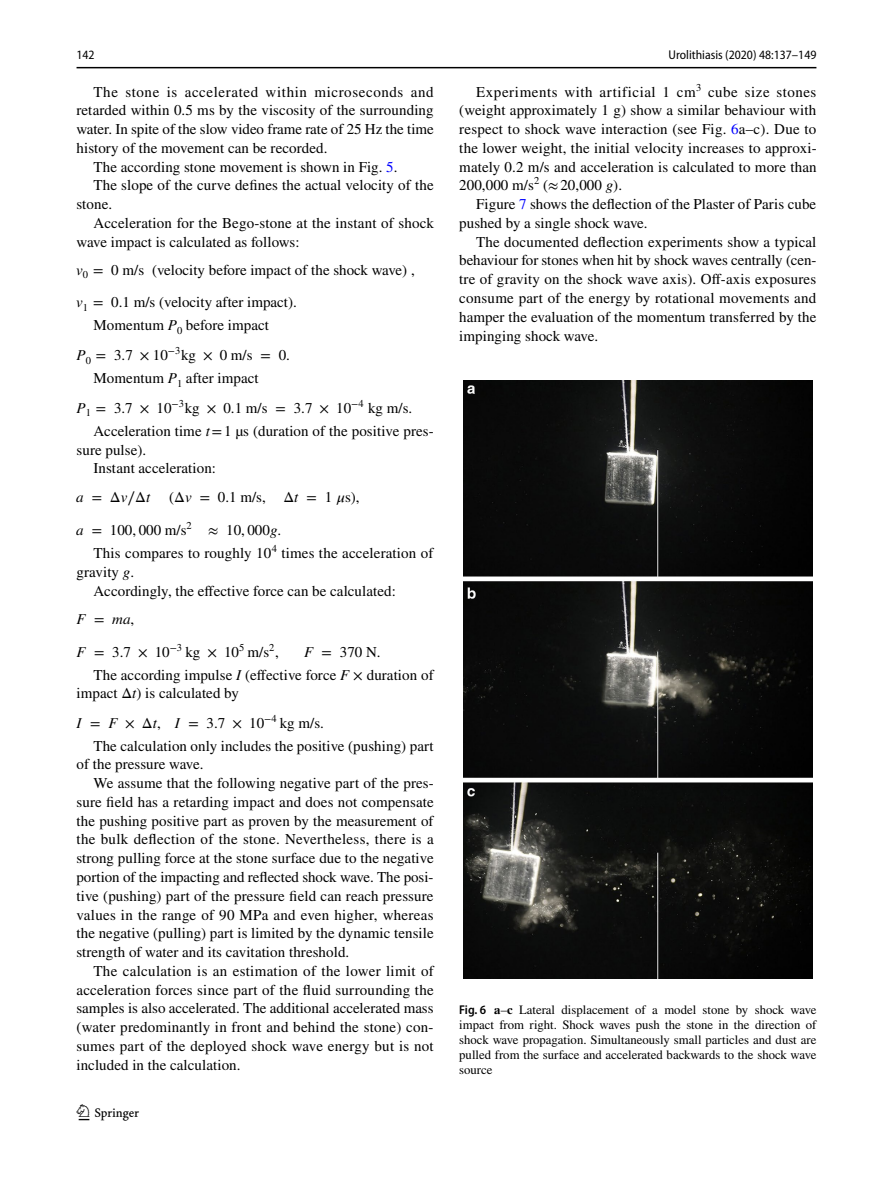
<style>
.page{position:relative;width:893px;height:1187px;background:#fff}
.page>*{position:absolute;margin:0;border:0;box-sizing:border-box;transform-origin:0 0}
.t1{font:22.5px "Springnew";color:#000}
.t2{font:15px/18.8px "STIX";letter-spacing:.005em;color:#000;text-align:justify}
.t3{font:15px "STIX General Regular 11";color:#000}
.t4{font:15px "STIX";letter-spacing:.04em;color:#000}
.t5{font:15px "STIX General Regular 5";letter-spacing:-.005em;color:#000}
.t6{font:15px "STIX General Regular 12";color:#000}
.t7{font:15px "STIX General Regular 9";color:#000}
.t8{font:15px "STIX General Regular 10";color:#000}
.t9{font:15px "STIX General Regular 7";color:#000}
.t10{font:15px "STIX General Regular 4";color:#000}
.t11{font:15px "STIX General Regular 6";color:#000}
.t12{font:15px "STIX Math Regular 6";color:#000}
.t13{font:15px "STIX General Italic 5";color:#000}
.t14{font:12.75px/15px "STIX";color:#000;text-align:justify}
.t15{font:semi-condensed 12.75px "Myriad Pro";color:#000}
.s1{color:#00f}
.s2{font-family:"STIX General Italic 8"}
.s3{font-family:"STIX Math Regular 11"}
.s4{font-family:"STIX General Italic 9"}
.s5{font-family:"STIX Math Regular 12"}
.s6{font-family:"STIX General Italic 10"}
.s7{font-family:"STIX Math Regular 4"}
.s8{font-family:"STIX General Italic 2"}
.s9{font-family:"STIX Math Regular 5"}
.s10{font-style:italic}
.s11{font-family:"STIX General Italic 3"}
.s12{font-family:"STIX Math Regular 6"}
.s13{font-family:"STIX Math";font-style:italic}
.s14{font-family:"STIX General Italic 4"}
.s15{font-family:"STIX Math Regular 7"}
.s16{font-family:"STIX Math Regular 8"}
.s17{font-family:"STIX General Regular 8"}
.s18{font-family:"STIX General Italic 6"}
.s19{font-family:"STIX Math Regular 9"}
.s20{font-family:"STIX General Italic 7"}
.s21{font-family:"STIX Math Regular 10"}
.s22{font-family:"Myriad Pro";font-weight:600;font-stretch:semi-condensed}
.s23{font-weight:700}
</style>
<div class="page">
<hr style="left:77px;top:67px;width:739px;height:1px;background:#000">
<div style="left:459px;top:381px;width:357px;height:597px;background:linear-gradient(to bottom,#fff,#fff)"></div>
<img style="left:463px;top:381px;width:349px;height:597px">
<p class="t15" style="left:77px;top:48px;width:20px">142</p>
<p class="t15" style="left:669px;top:48px;width:149px">Urolithiasis (2020) 48:137–149</p>
<p class="t4" style="left:94px;top:81px;width:342px">The stone is accelerated within microseconds and</p>
<p class="t2" style="left:77px;top:102px;width:359px">retarded within 0.5 ms by the viscosity of the surrounding</p>
<p class="t2" style="left:77px;top:121px;width:359px">water. In spite of the slow video frame rate of 25 Hz the time</p>
<p class="t2" style="left:77px;top:139px;width:252px">history of the movement can be recorded.</p>
<p class="t2" style="left:94px;top:158px;width:306px">The according stone movement is shown in Fig. <span class="s1">5</span>.</p>
<p class="t2" style="left:94px;top:177px;width:342px">The slope of the curve defines the actual velocity of the</p>
<p class="t2" style="left:77px;top:196px;width:37px">stone.</p>
<p class="t2" style="left:94px;top:214px;width:342px">Acceleration for the Bego-stone at the instant of shock</p>
<p class="t2" style="left:77px;top:233px;width:225px">wave impact is calculated as follows:</p>
<p class="t3" style="left:76px;top:264px;width:340px"><span class="s2">v</span><sub>0</sub> <span class="s3">=</span> 0 m/s (velocity before impact of the shock wave) ,</p>
<p class="t6" style="left:76px;top:297px;width:222px"><span class="s4">v</span><sub>1</sub> <span class="s5">=</span> 0.1 m/s (velocity after impact).</p>
<p class="t10" style="left:77px;top:349px;width:215px"><span class="s6">P</span><sub>0</sub> <span class="s7">=</span> 3.7 <span class="s7">×</span> 10<sup>−</sup><sup>3</sup>kg <span class="s7">×</span> 0 m/s <span class="s7">=</span> 0.</p>
<p class="t5" style="left:77px;top:402px;width:337px"><span class="s8">P</span><sub>1</sub> <span class="s9">=</span> 3.7 <span class="s9">×</span> 10<sup>−</sup><sup>3</sup>kg <span class="s9">×</span> 0.1 m/s <span class="s9">=</span> 3.7 <span class="s9">×</span> 10<sup>−</sup><sup>4</sup> kg m/s.</p>
<p class="t2" style="left:94px;top:317px;width:177px">Momentum <span class="s10">P</span><sub>0</sub> before impact</p>
<p class="t2" style="left:94px;top:370px;width:167px">Momentum <span class="s10">P</span><sub>1</sub> after impact</p>
<p class="t2" style="left:94px;top:422px;width:342px">Acceleration time <span class="s10">t</span>=1 µs (duration of the positive pres-</p>
<p class="t2" style="left:77px;top:441px;width:71px">sure pulse).</p>
<p class="t2" style="left:94px;top:460px;width:124px">Instant acceleration:</p>
<p class="t12" style="left:76px;top:491px;width:75px"><span class="s11">a</span> = Δ<span class="s11">v</span>∕Δ<span class="s11">t</span></p>
<p class="t11" style="left:169px;top:491px;width:192px"><span class="s12">(Δ</span><span class="s11">v</span> <span class="s12">=</span> 0.1 m/s, <span class="s12">Δ</span><span class="s11">t</span> <span class="s12">=</span> 1 <span class="s13">𝜇</span>s<span class="s12">)</span>,</p>
<p class="t9" style="left:76px;top:525px;width:206px"><span class="s14">a</span> <span class="s15">=</span> 100, 000 m/s<sup>2</sup> <span class="s15">≈</span> 10, 000<span class="s14">g</span>.</p>
<p class="t2" style="left:94px;top:544px;width:342px">This compares to roughly 10<sup>4</sup> times the acceleration of</p>
<p class="t2" style="left:77px;top:563px;width:59px">gravity <span class="s10">g</span>.</p>
<p class="t2" style="left:94px;top:582px;width:304px">Accordingly, the effective force can be calculated:</p>
<p class="t13" style="left:76px;top:614px;width:59px">F <span class="s16">=</span> ma<span class="s17">,</span></p>
<p class="t7" style="left:76px;top:646px;width:204px"><span class="s18">F</span> <span class="s19">=</span> 3.7 <span class="s19">×</span> 10<sup>−</sup><sup>3</sup> kg <span class="s19">×</span> 10<sup>5</sup> m/s<sup>2</sup>,</p>
<p class="t7" style="left:304px;top:646px;width:78px"><span class="s18">F</span> <span class="s19">=</span> 370 N.</p>
<p class="t2" style="left:77px;top:666px;width:359px;text-indent:17px">The according impulse <span class="s10">I</span> (effective force <span class="s10">F</span> × duration of impact Δ<span class="s10">t</span>) is calculated by</p>
<p class="t2" style="left:76px;top:737px;width:359px;text-indent:17px">The calculation only includes the positive (pushing) part of the pressure wave.</p>
<p class="t2" style="left:76px;top:774px;width:359px;text-indent:17px">We assume that the following negative part of the pres&shy;sure field has a retarding impact and does not compensate the pushing positive part as proven by the measurement of the bulk deflection of the stone. Nevertheless, there is a strong pulling force at the stone surface due to the negative portion of the impacting and reflected shock wave. The posi&shy;tive (pushing) part of the pressure field can reach pressure values in the range of 90 MPa and even higher, whereas the negative (pulling) part is limited by the dynamic tensile strength of water and its cavitation threshold.</p>
<p class="t2" style="left:76px;top:962px;width:359px;text-indent:17px">The calculation is an estimation of the lower limit of acceleration forces since part of the fluid surrounding the samples is also accelerated. The additional accelerated mass (water predominantly in front and behind the stone) con&shy;sumes part of the deployed shock wave energy but is not included in the calculation.</p>
<p class="t8" style="left:77px;top:717px;width:249px"><span class="s20">I</span> <span class="s21">=</span> <span class="s20">F</span> <span class="s21">× Δ</span><span class="s20">t</span>, <span class="s20">I</span> <span class="s21">=</span> 3.7 <span class="s21">×</span> 10<sup>−</sup><sup>4</sup> kg m/s.</p>
<h1 class="t1" style="left:79px;top:1104px;width:62px">1 3</h1>
<p class="t2" style="left:459px;top:83px;width:359px;text-indent:17px">Experiments with artificial 1 cm<sup>3</sup> cube size stones (weight approximately 1 g) show a similar behaviour with respect to shock wave interaction (see Fig. <span class="s1">6</span>a–c). Due to the lower weight, the initial velocity increases to approxi&shy;mately 0.2 m/s and acceleration is calculated to more than 200,000 m/s<sup>2</sup> (≈20,000 <span class="s10">g</span>).</p>
<p class="t2" style="left:459px;top:196px;width:358px;text-indent:17px">Figure <span class="s1">7</span> shows the deflection of the Plaster of Paris cube pushed by a single shock wave.</p>
<p class="t2" style="left:459px;top:233px;width:359px;text-indent:17px">The documented deflection experiments show a typical behaviour for stones when hit by shock waves centrally (cen&shy;tre of gravity on the shock wave axis). Off-axis exposures consume part of the energy by rotational movements and hamper the evaluation of the momentum transferred by the impinging shock wave.</p>
<p class="t14" style="left:459px;top:1002px;width:359px"><span class="s22">Fig. 6</span> <span class="s23">a</span>–<span class="s23">c</span> Lateral displacement of a model stone by shock wave impact from right. Shock waves push the stone in the direction of shock wave propagation. Simultaneously small particles and dust are pulled from the surface and accelerated backwards to the shock wave source</p>
</div>
